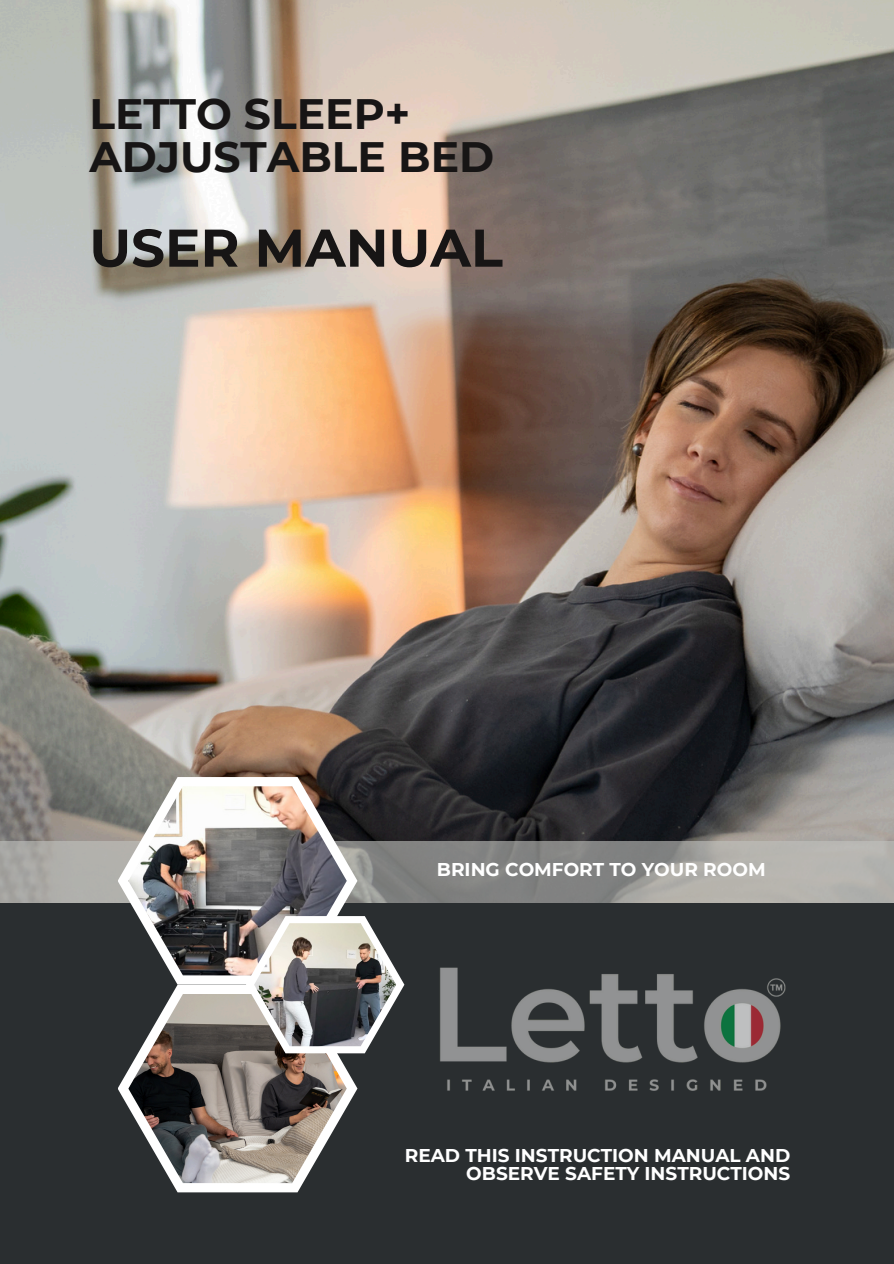
<style>
.page{position:relative;width:894px;height:1264px;background:#fff}
.page>*{position:absolute;margin:0;border:0;box-sizing:border-box;transform-origin:0 0}
.t1{font:700 52.95px "Montserrat";color:#171515}
.t2{font:700 42.45px/42.8px "Montserrat";color:#171515}
.t3{font:700 18.45px/18.5px "Montserrat";color:#fff;text-align:right}
</style>
<div class="page">
<img style="left:0;top:0;width:893px;height:841px">
<svg style="left:0;top:841px;width:893px;height:62px;background:#a2a19e"></svg>
<div style="left:0;top:903px;width:893px;height:360px;background:#2a2e30"></div>
<svg style="left:118px;top:984px;width:239px;height:208px"></svg>
<svg style="left:118px;top:777px;width:239px;height:207px"></svg>
<img style="left:128px;top:786px;width:218px;height:189px">
<img style="left:128px;top:994px;width:218px;height:189px">
<svg style="left:246px;top:916px;width:123px;height:137px;background:#bbb6b4"></svg>
<img style="left:254px;top:923px;width:115px;height:123px">
<img style="left:369px;top:857px;width:474px;height:234px">
<p class="t2" style="left:89px;top:93px;width:406px">LETTO SLEEP+<br>ADJUSTABLE BED</p>
<p class="t1" style="left:89px;top:215px;width:415px">USER MANUAL</p>
<p class="t3" style="left:437px;top:860px;width:330px">BRING COMFORT TO YOUR ROOM</p>
<p class="t3" style="left:404px;top:1145px;width:387px">READ THIS INSTRUCTION MANUAL AND<br>OBSERVE SAFETY INSTRUCTIONS</p>
</div>
